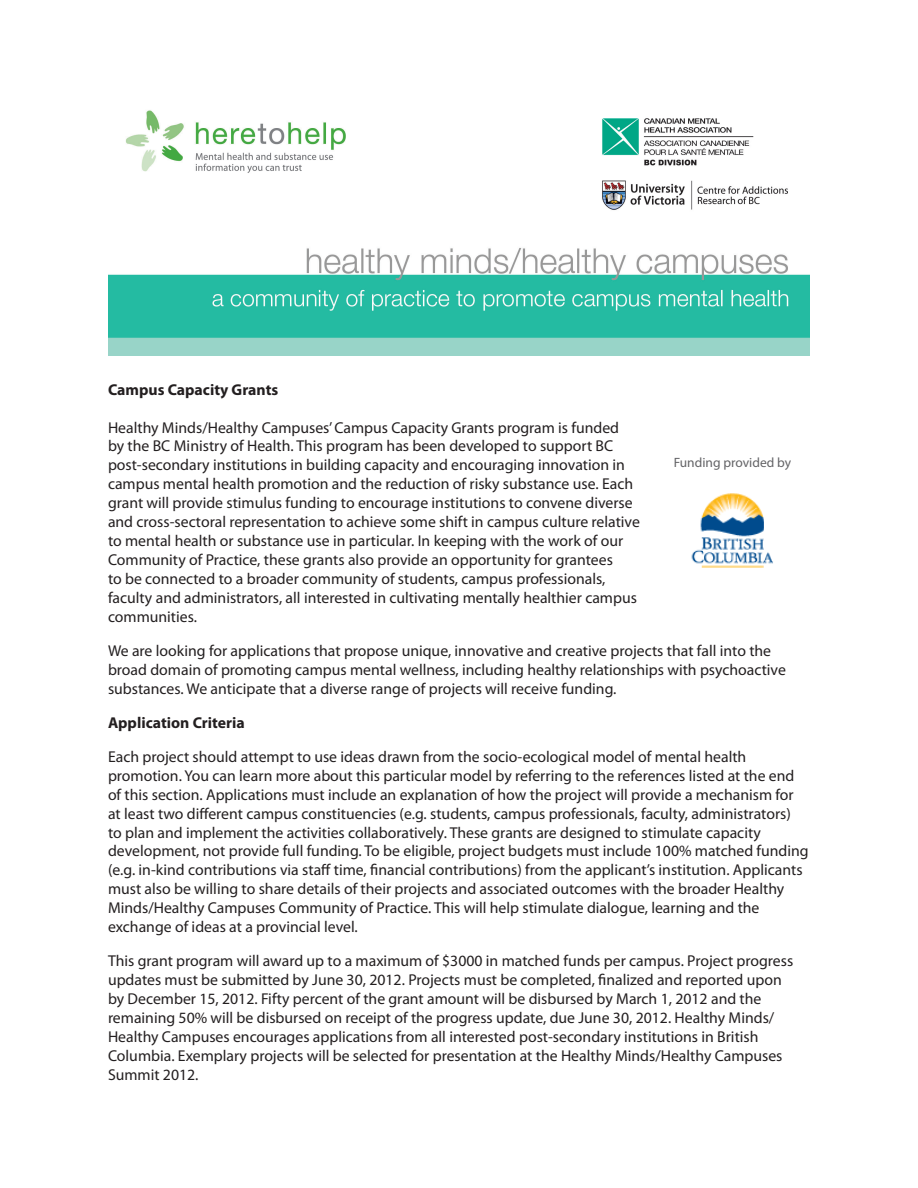
<style>
.page{position:relative;width:918px;height:1188px;background:#fff}
.page>*{position:absolute;margin:0;border:0;box-sizing:border-box;transform-origin:0 0}
.t1{font:15.75px/18.9px "Myriad Pro";color:#231f20}
.t2{font:700 15.75px "Myriad Pro";color:#231f20}
.t3{font:13.5px "Myriad Pro";color:#636366}
</style>
<div class="page">
<img style="left:691px;top:493px;width:82px;height:75px">
<img style="left:108px;top:110px;width:702px;height:245px">
<p class="t2" style="left:108px;top:379px;width:172px">Campus Capacity Grants</p>
<p class="t1" style="left:108px;top:418px;width:533px">Healthy Minds/Healthy Campuses’ Campus Capacity Grants program is funded<br>by the BC Ministry of Health. This program has been developed to support BC post-secondary institutions in building capacity and encouraging innovation in campus mental health promotion and the reduction of risky substance use. Each grant will provide stimulus funding to encourage institutions to convene diverse and cross-sectoral representation to achieve some shift in campus culture relative to mental health or substance use in particular. In keeping with the work of our Community of Practice, these grants also provide an opportunity for grantees<br>to be connected to a broader community of students, campus professionals, faculty and administrators, all interested in cultivating mentally healthier campus communities.</p>
<p class="t1" style="left:108px;top:641px;width:679px">We are looking for applications that propose unique, innovative and creative projects that fall into the broad domain of promoting campus mental wellness, including healthy relationships with psychoactive substances. We anticipate that a diverse range of projects will receive funding.</p>
<p class="t2" style="left:108px;top:712px;width:138px">Application Criteria</p>
<p class="t1" style="left:108px;top:747px;width:702px">Each project should attempt to use ideas drawn from the socio-ecological model of mental health promotion. You can learn more about this particular model by referring to the references listed at the end of this section. Applications must include an explanation of how the project will provide a mechanism for at least two different campus constituencies (e.g. students, campus professionals, faculty, administrators)<br>to plan and implement the activities collaboratively. These grants are designed to stimulate capacity development, not provide full funding. To be eligible, project budgets must include 100% matched funding (e.g. in-kind contributions via staff time, financial contributions) from the applicant’s institution. Applicants must also be willing to share details of their projects and associated outcomes with the broader Healthy Minds/Healthy Campuses Community of Practice. This will help stimulate dialogue, learning and the exchange of ideas at a provincial level.</p>
<p class="t1" style="left:108px;top:951px;width:687px">This grant program will award up to a maximum of $3000 in matched funds per campus. Project progress updates must be submitted by June 30, 2012. Projects must be completed, finalized and reported upon by December 15, 2012. Fifty percent of the grant amount will be disbursed by March 1, 2012 and the remaining 50% will be disbursed on receipt of the progress update, due June 30, 2012. Healthy Minds/ Healthy Campuses encourages applications from all interested post-secondary institutions in British Columbia. Exemplary projects will be selected for presentation at the Healthy Minds/Healthy Campuses Summit 2012.</p>
<p class="t3" style="left:674px;top:454px;width:119px">Funding provided by</p>
</div>
